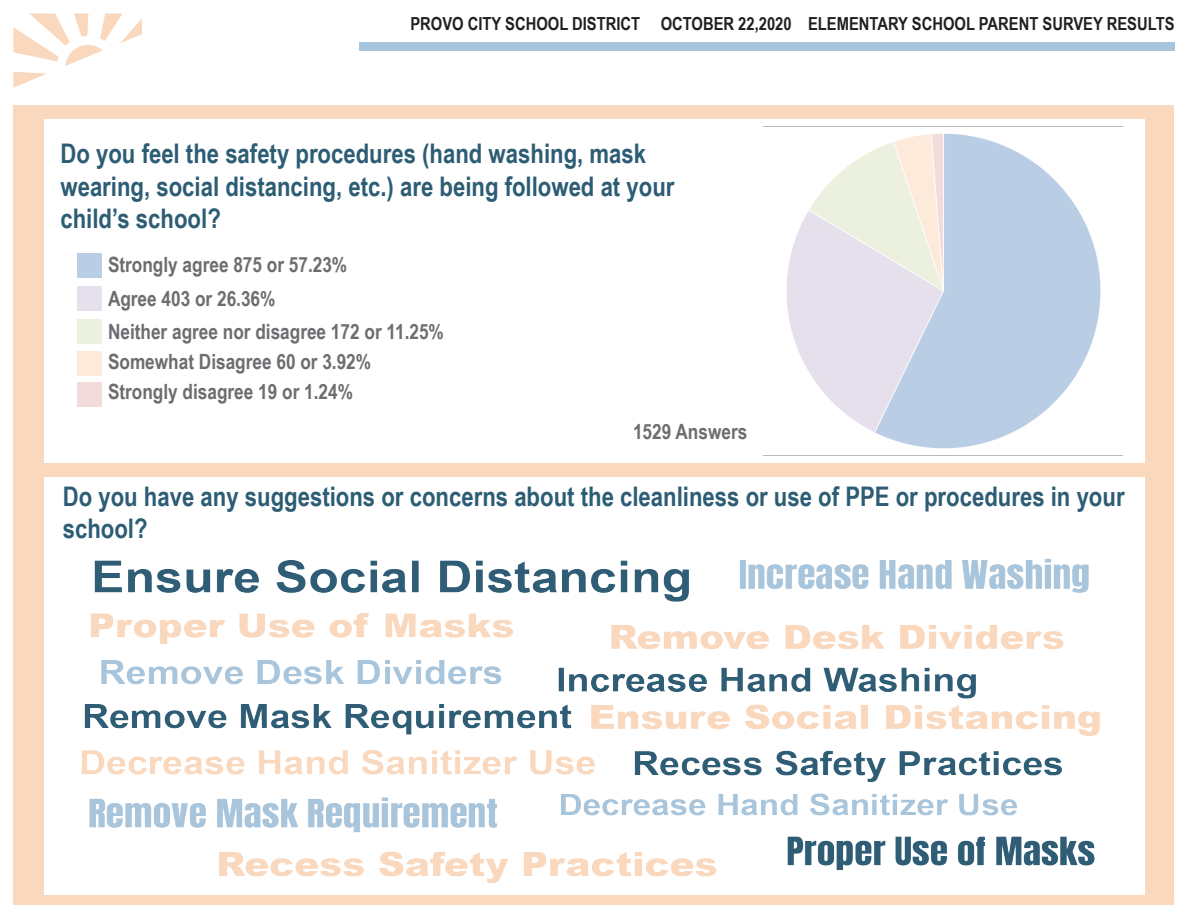
<style>
.page{position:relative;width:1188px;height:918px;background:#fff}
.page>*{position:absolute;margin:0;border:0;box-sizing:border-box;transform-origin:0 0}
.t1{font:700 27px/32.4px "Arial Narrow";color:#2c5d75}
.t2{font:700 21px "Arial Narrow";color:#6c6d70}
.t3{font:700 18px "Arial Narrow";color:#231f20}
</style>
<div class="page">
<svg style="left:13px;top:72px;width:34px;height:16px"></svg>
<svg style="left:14px;top:14px;width:128px;height:52px"></svg>
<div style="left:359px;top:42px;width:815px;height:9px;background:#a7c5dd"></div>
<div style="left:14px;top:105px;width:1160px;height:799px;background:#fad8bd"></div>
<div style="left:44px;top:478px;width:1100px;height:417px;background:#fff"></div>
<div style="left:44px;top:119px;width:1100px;height:344px;background:#fff"></div>
<img style="left:786px;top:133px;width:315px;height:316px">
<div style="left:78px;top:254px;width:24px;height:24px;background:#b9cde5"></div>
<div style="left:78px;top:287px;width:24px;height:24px;background:#e6e0ec"></div>
<div style="left:78px;top:319px;width:24px;height:24px;background:#ebf1de"></div>
<div style="left:78px;top:351px;width:24px;height:24px;background:#fdeada"></div>
<div style="left:78px;top:383px;width:24px;height:24px;background:#f2dcdb"></div>
<img style="left:82px;top:559px;width:1018px;height:324px">
<p class="t3" style="left:410px;top:10px;width:766px">PROVO CITY SCHOOL DISTRICT OCTOBER 22,2020 ELEMENTARY SCHOOL PARENT SURVEY RESULTS</p>
<p class="t1" style="left:60px;top:136px;width:616px">Do you feel the safety procedures (hand washing, mask wearing, social distancing, etc.) are being followed at your child’s school?</p>
<p class="t2" style="left:108px;top:249px;width:241px">Strongly agree 875 or 57.23%</p>
<p class="t2" style="left:108px;top:283px;width:169px">Agree 403 or 26.36%</p>
<p class="t2" style="left:108px;top:316px;width:337px">Neither agree nor disagree 172 or 11.25%</p>
<p class="t2" style="left:108px;top:346px;width:265px">Somewhat Disagree 60 or 3.92%</p>
<p class="t2" style="left:108px;top:376px;width:247px">Strongly disagree 19 or 1.24%</p>
<p class="t2" style="left:633px;top:415px;width:116px">1529 Answers</p>
<p class="t1" style="left:63px;top:479px;width:1063px">Do you have any suggestions or concerns about the cleanliness or use of PPE or procedures in your school?</p>
</div>
